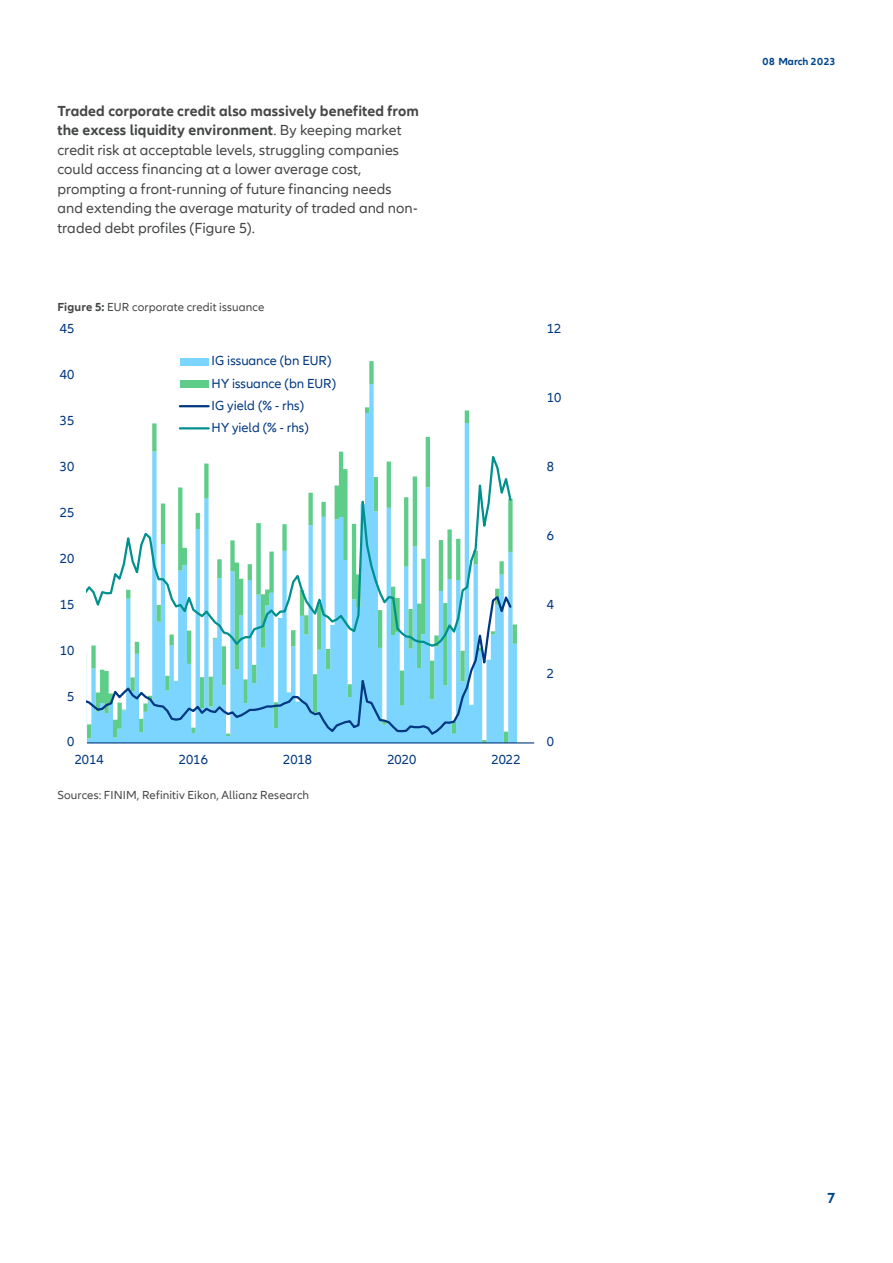
<style>
.page{position:relative;width:893px;height:1263px;background:#fff}
.page>*{position:absolute;margin:0;border:0;box-sizing:border-box;transform-origin:0 0}
.Copy_10_13pt{font:15px/19.5px "Allianz Neo";letter-spacing:.005em;color:#454647}
.t1{font:700 15px "Allianz Neo";color:#01468c}
.t2{font:13.5px/22.2px "Allianz Neo";letter-spacing:-.005em;color:#003781}
.Caption_Footer_7_9pt{font:12px "Allianz Neo";letter-spacing:.01em;color:#454647}
.t3{font:700 10.5px "Allianz Neo";letter-spacing:.03em;color:#01468c}
.s1{font-weight:700}
</style>
<div class="page">
<svg style="left:87px;top:361px;width:430px;height:381px;fill:#7bd5ff"></svg>
<hr style="left:87px;top:742px;width:447px;height:1px;background:#003781">
<svg style="left:87px;top:648px;width:426px;height:89px;background:#8bd5f1"></svg>
<svg style="left:87px;top:362px;width:426px;height:286px"></svg>
<div style="left:180px;top:358px;width:29px;height:8px;background:#7bd5ff"></div>
<div style="left:180px;top:380px;width:29px;height:8px;background:#5fcd8a"></div>
<hr style="left:180px;top:405px;width:29px;height:2px;background:#003781">
<hr style="left:180px;top:427px;width:29px;height:2px;background:#00908d">
<p class="Copy_10_13pt" style="left:57px;top:102px;width:363px"><span class="s1">Traded corporate credit also massively benefited from the excess liquidity environment</span>. By keeping market credit risk at acceptable levels, struggling companies could access financing at a lower average cost, prompting a front-running of future financing needs and extending the average maturity of traded and non&shy;traded debt profiles (Figure 5).</p>
<p class="Caption_Footer_7_9pt" style="left:57px;top:300px;width:208px"><span class="s1">Figure 5:</span> EUR corporate credit issuance</p>
<p class="t2" style="left:60px;top:318px;width:16px">45</p>
<p class="t2" style="left:60px;top:364px;width:16px">40</p>
<p class="t2" style="left:60px;top:410px;width:16px">35</p>
<p class="t2" style="left:60px;top:456px;width:16px">30</p>
<p class="t2" style="left:60px;top:502px;width:16px">25</p>
<p class="t2" style="left:60px;top:548px;width:16px">20</p>
<p class="t2" style="left:60px;top:593px;width:16px">15</p>
<p class="t2" style="left:60px;top:639px;width:16px">10</p>
<p class="t2" style="left:67px;top:685px;width:9px">5</p>
<p class="t2" style="left:67px;top:731px;width:9px">0</p>
<p class="t2" style="left:212px;top:350px;width:126px">IG issuance (bn EUR)<br>HY issuance (bn EUR)<br>IG yield (% - rhs)<br>HY yield (% - rhs)</p>
<p class="t2" style="left:75px;top:749px;width:31px">2014</p>
<p class="t2" style="left:179px;top:749px;width:31px">2016</p>
<p class="t2" style="left:283px;top:749px;width:31px">2018</p>
<p class="t2" style="left:387px;top:749px;width:31px">2020</p>
<p class="t2" style="left:492px;top:749px;width:31px">2022</p>
<p class="Caption_Footer_7_9pt" style="left:57px;top:788px;width:253px">Sources: FINIM, Refinitiv Eikon, Allianz Research</p>
<p class="t2" style="left:547px;top:318px;width:16px">12</p>
<p class="t2" style="left:547px;top:387px;width:16px">10</p>
<p class="t2" style="left:547px;top:456px;width:9px">8</p>
<p class="t2" style="left:547px;top:525px;width:9px">6</p>
<p class="t2" style="left:547px;top:593px;width:9px">4</p>
<p class="t2" style="left:547px;top:662px;width:9px">2</p>
<p class="t2" style="left:547px;top:731px;width:9px">0</p>
<p class="t3" style="left:762px;top:56px;width:75px">08 March 2023</p>
<p class="t1" style="left:827px;top:1189px;width:10px">7</p>
</div>
